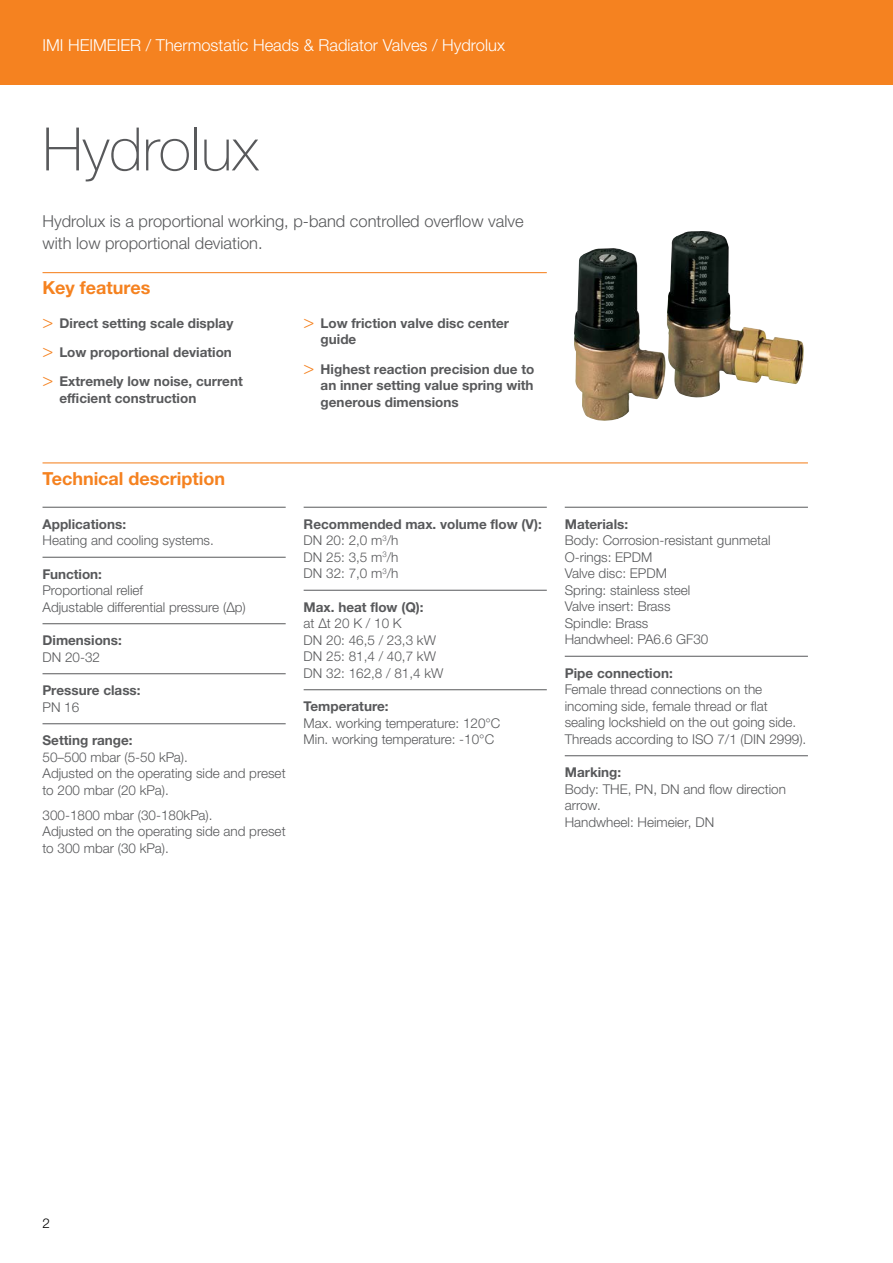
<style>
.page{position:relative;width:893px;height:1263px;background:#fff}
.page>*{position:absolute;margin:0;border:0;box-sizing:border-box;transform-origin:0 0}
.t1{font:100 60px "Helvetica Neue LTW1 G";color:#58595b}
.t2{font:700 18px "Helvetica Neue LTW1 G";color:#f58220}
.t3{font:300 16.5px/22.5px "Helvetica Neue LTW1 G";color:#58595b}
.t4{font:300 16.5px "Helvetica Neue LTW1 G";color:#fff}
.t5{font:300 13.5px/16.5px "Helvetica Neue LTW1 G";color:#58595b}
.t6{font:700 13.5px/16.5px "Helvetica Neue LTW1 G";color:#58595b}
.t7{font:300 13.5px "Helvetica Neue LTW1 G";color:#000}
.s1{font-family:"Helvetica Neue LT Std";font-weight:300;font-size:18px;color:#f58220}
.s2{font-weight:700}
</style>
<div class="page">
<div style="left:0;top:0;width:893px;height:85px;background:#f58220"></div>
<hr style="left:43px;top:272px;width:504px;height:1px;background:#f58220">
<hr style="left:43px;top:462px;width:765px;height:1px;background:#f58220">
<hr style="left:43px;top:507px;width:243px;height:1px;background:#58595b">
<hr style="left:43px;top:557px;width:243px;height:1px;background:#58595b">
<hr style="left:43px;top:623px;width:243px;height:1px;background:#58595b">
<hr style="left:43px;top:673px;width:243px;height:1px;background:#58595b">
<hr style="left:43px;top:723px;width:243px;height:1px;background:#58595b">
<hr style="left:304px;top:507px;width:243px;height:1px;background:#58595b">
<hr style="left:304px;top:590px;width:243px;height:1px;background:#58595b">
<hr style="left:304px;top:689px;width:243px;height:1px;background:#58595b">
<hr style="left:565px;top:507px;width:243px;height:1px;background:#58595b">
<hr style="left:565px;top:656px;width:243px;height:1px;background:#58595b">
<hr style="left:565px;top:755px;width:243px;height:1px;background:#58595b">
<img style="left:574px;top:231px;width:230px;height:190px">
<p class="t4" style="left:43px;top:35px;width:464px">IMI HEIMEIER / Thermostatic Heads &amp; Radiator Valves / Hydrolux</p>
<h1 class="t1" style="left:43px;top:113px;width:218px">Hydrolux</h1>
<p class="t3" style="left:43px;top:210px;width:483px">Hydrolux is a proportional working, p-band controlled overflow valve with low proportional deviation.</p>
<h2 class="t2" style="left:43px;top:277px;width:109px">Key features</h2>
<p class="t6" style="left:43px;top:308px;width:202px;line-height:29.2px"><span class="s1">&gt;</span> Direct setting scale display <span class="s1">&gt;</span> Low proportional deviation <span class="s1">&gt;</span> Extremely low noise, current</p>
<p class="t6" style="left:60px;top:390px;width:138px">efficient construction</p>
<p class="t6" style="left:321px;top:315px;width:190px;text-indent:-17px"><span class="s1">&gt;</span> Low friction valve disc center guide</p>
<p class="t6" style="left:321px;top:361px;width:215px;text-align:justify;text-indent:-17px"><span class="s1">&gt;</span> Highest reaction precision due to an inner setting value spring with generous dimensions</p>
<h2 class="t2" style="left:43px;top:467px;width:184px">Technical description</h2>
<p class="t6" style="left:43px;top:516px;width:85px">Applications:</p>
<p class="t5" style="left:43px;top:532px;width:173px">Heating and cooling systems.</p>
<p class="t6" style="left:43px;top:566px;width:61px">Function:</p>
<p class="t5" style="left:43px;top:582px;width:205px">Proportional relief<br>Adjustable differential pressure (Δp)</p>
<p class="t6" style="left:43px;top:632px;width:81px">Dimensions:</p>
<p class="t5" style="left:43px;top:649px;width:59px">DN 20-32</p>
<p class="t6" style="left:43px;top:682px;width:100px">Pressure class:</p>
<p class="t5" style="left:43px;top:699px;width:38px">PN 16</p>
<p class="t6" style="left:43px;top:732px;width:92px">Setting range:</p>
<p class="t5" style="left:43px;top:749px;width:245px">50–500 mbar (5-50 kPa).<br>Adjusted on the operating side and preset to 200 mbar (20 kPa).</p>
<p class="t5" style="left:43px;top:807px;width:245px">300-1800 mbar (30-180kPa).<br>Adjusted on the operating side and preset to 300 mbar (30 kPa).</p>
<p class="t5" style="left:304px;top:516px;width:240px"><span class="s2">Recommended max. volume flow (V):<br></span>DN 20: 2,0 m<sup>3</sup>/h<br>DN 25: 3,5 m<sup>3</sup>/h<br>DN 32: 7,0 m<sup>3</sup>/h</p>
<p class="t6" style="left:304px;top:599px;width:121px">Max. heat flow (Q):</p>
<p class="t5" style="left:304px;top:615px;width:141px">at Δt 20 K / 10 K<br>DN 20: 46,5 / 23,3 kW<br>DN 25: 81,4 / 40,7 kW<br>DN 32: 162,8 / 81,4 kW</p>
<p class="t6" style="left:304px;top:698px;width:87px">Temperature:</p>
<p class="t5" style="left:304px;top:715px;width:198px">Max. working temperature: 120°C<br>Min. working temperature: -10°C</p>
<p class="t6" style="left:565px;top:516px;width:65px">Materials:</p>
<p class="t5" style="left:565px;top:532px;width:207px">Body: Corrosion-resistant gunmetal<br>O-rings: EPDM<br>Valve disc: EPDM<br>Spring: stainless steel<br>Valve insert: Brass<br>Spindle: Brass<br>Handwheel: PA6.6 GF30</p>
<p class="t6" style="left:565px;top:665px;width:109px">Pipe connection:</p>
<p class="t5" style="left:565px;top:681px;width:243px">Female thread connections on the incoming side, female thread or flat sealing lockshield on the out going side.<br>Threads according to ISO 7/1 (DIN 2999).</p>
<p class="t6" style="left:565px;top:764px;width:58px">Marking:</p>
<p class="t5" style="left:565px;top:781px;width:223px">Body: THE, PN, DN and flow direction arrow.<br>Handwheel: Heimeier, DN</p>
<p class="t7" style="left:43px;top:1215px;width:9px">2</p>
</div>
